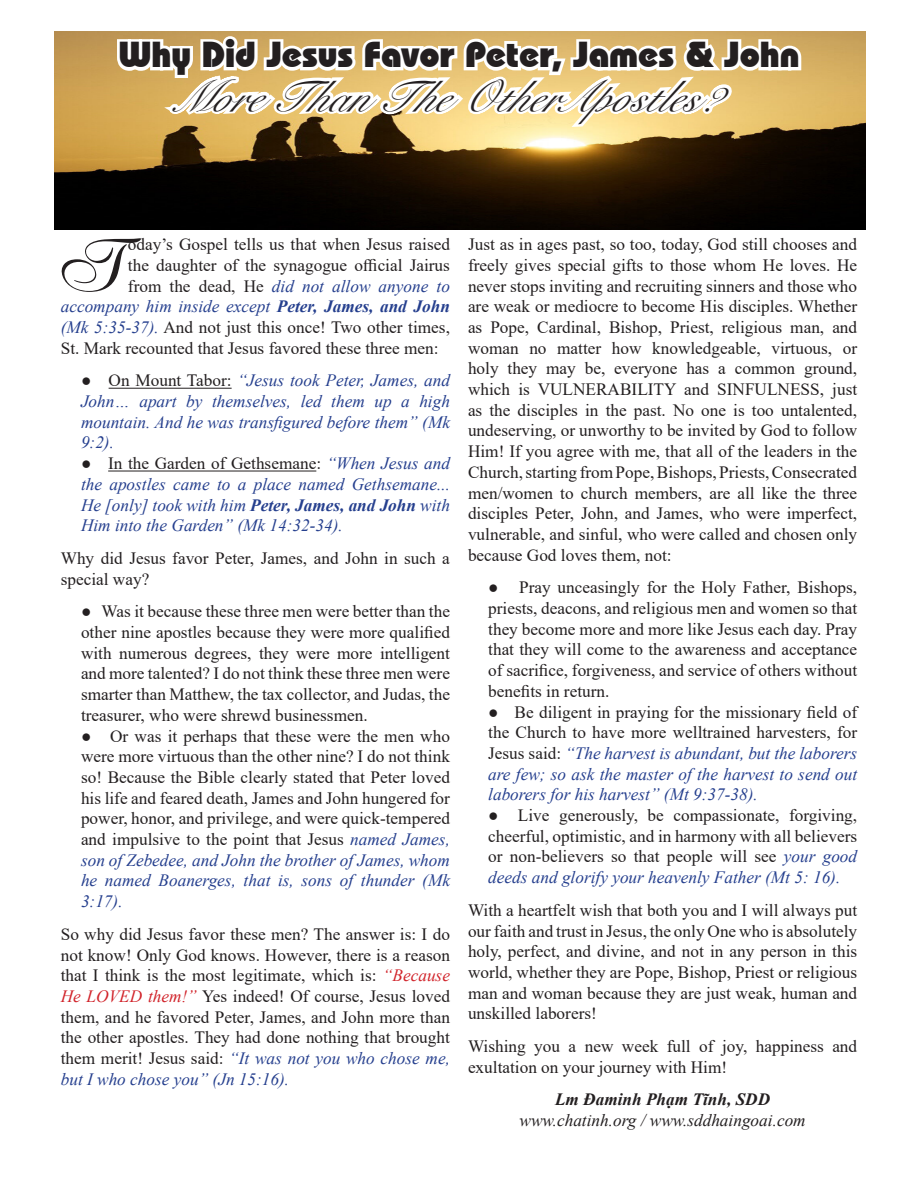
<style>
.page{position:relative;width:918px;height:1188px;background:#fff}
.page>*{position:absolute;margin:0;border:0;box-sizing:border-box;transform-origin:0 0}
.t1{font:italic 74.4px "UVN Ke Chuyen 3";color:#231f20}
.t2{font:italic 45px "UVN Sang Song";color:#231f20}
.t3{font:36px "UVN Bai Sau Nang";color:#231f20}
.t4{font:17.25px/20.7px "Times New Roman";color:#231f20;text-align:justify}
.t5{font:italic 17.25px/20.7px "Times New Roman";color:#253f8e;text-align:justify}
.t6{font:italic 17.25px "Times New Roman";color:#231f20}
.t7{font:italic 700 17.25px "Times New Roman";color:#231f20}
.s1{font-style:normal;color:#231f20}
.s2{font-weight:700}
.s3{font-style:italic;color:#253f8e}
.s4{font-style:italic;color:#d1232a}
</style>
<div class="page">
<hr style="left:109px;top:388px;width:123px;height:1px;background:#231f20">
<hr style="left:108px;top:471px;width:208px;height:1px;background:#231f20">
<img style="left:54px;top:31px;width:811px;height:198px">
<svg style="left:114px;top:31px;width:690px;height:100px"></svg>
<p class="t3" style="left:118px;top:27px;width:683px">Why Did Jesus Favor Peter, James &amp; John</p>
<p class="t2" style="left:187px;top:59px;width:553px">MoreThanTheOtherApostles?</p>
<p class="t4" style="left:128px;top:233px;width:324px">oday’s Gospel tells us that when Jesus raised</p>
<p class="t4" style="left:128px;top:254px;width:324px">the daughter of the synagogue official Jairus</p>
<p class="t5" style="left:128px;top:275px;width:324px"><span class="s1">from the dead, He</span> did not allow anyone to</p>
<p class="t5" style="left:61px;top:296px;width:391px">accompany him inside except <span class="s2">Peter, James, and John</span></p>
<p class="t4" style="left:61px;top:316px;width:391px"><span class="s3">(Mk 5:35-37).</span> And not just this once! Two other times,</p>
<p class="t4" style="left:61px;top:337px;width:379px">St. Mark recounted that Jesus favored these three men:</p>
<p class="t5" style="left:81px;top:370px;width:371px"><span class="s1">● On Mount Tabor:</span> “Jesus took Peter, James, and John… apart by themselves, led them up a high mountain. And he was transfigured before them” (Mk 9:2).</p>
<p class="t5" style="left:81px;top:453px;width:371px"><span class="s1">● In the Garden of Gethsemane:</span> “When Jesus and the apostles came to a place named Gethsemane...<br>He [only] took with him <span class="s2">Peter, James, and John</span> with Him into the Garden” (Mk 14:32-34).</p>
<p class="t4" style="left:61px;top:547px;width:391px">Why did Jesus favor Peter, James, and John in such a special way?</p>
<p class="t4" style="left:81px;top:601px;width:371px">● Was it because these three men were better than the other nine apostles because they were more qualified with numerous degrees, they were more intelligent and more talented? I do not think these three men were smarter than Matthew, the tax collector, and Judas, the treasurer, who were shrewd businessmen.</p>
<p class="t4" style="left:81px;top:725px;width:371px">● Or was it perhaps that these were the men who were more virtuous than the other nine? I do not think so! Because the Bible clearly stated that Peter loved his life and feared death, James and John hungered for power, honor, and privilege, and were quick-tempered and impulsive to the point that Jesus <span class="s3">named James, son of Zebedee, and John the brother of James, whom he named Boanerges, that is, sons of thunder (Mk 3:17).</span></p>
<p class="t4" style="left:61px;top:923px;width:391px">So why did Jesus favor these men? The answer is: I do not know! Only God knows. However, there is a reason that I think is the most legitimate, which is: <span class="s4">“Because He LOVED them!”</span> Yes indeed! Of course, Jesus loved them, and he favored Peter, James, and John more than the other apostles. They had done nothing that brought them merit! Jesus said: <span class="s3">“It was not you who chose me, but I who chose you” (Jn 15:16).</span></p>
<p class="t1" style="left:61px;top:210px;width:131px">T</p>
<p class="t4" style="left:468px;top:233px;width:391px">Just as in ages past, so too, today, God still chooses and freely gives special gifts to those whom He loves. He never stops inviting and recruiting sinners and those who are weak or mediocre to become His disciples. Whether as Pope, Cardinal, Bishop, Priest, religious man, and woman no matter how knowledgeable, virtuous, or holy they may be, everyone has a common ground, which is VULNERABILITY and SINFULNESS, just as the disciples in the past. No one is too untalented, undeserving, or unworthy to be invited by God to follow Him! If you agree with me, that all of the leaders in the Church, starting from Pope, Bishops, Priests, Consecrated men/women to church members, are all like the three disciples Peter, John, and James, who were imperfect, vulnerable, and sinful, who were called and chosen only because God loves them, not:</p>
<p class="t4" style="left:488px;top:577px;width:371px">● Pray unceasingly for the Holy Father, Bishops, priests, deacons, and religious men and women so that they become more and more like Jesus each day. Pray that they will come to the awareness and acceptance of sacrifice, forgiveness, and service of others without benefits in return.</p>
<p class="t5" style="left:488px;top:701px;width:371px"><span class="s1">● Be diligent in praying for the missionary field of the Church to have more welltrained harvesters, for Jesus said:</span> “The harvest is abundant, but the laborers are few; so ask the master of the harvest to send out laborers for his harvest” (Mt 9:37-38).</p>
<p class="t4" style="left:488px;top:804px;width:371px">● Live generously, be compassionate, forgiving, cheerful, optimistic, and in harmony with all believers or non-believers so that people will see <span class="s3">your good deeds and glorify your heavenly Father (Mt 5: 16).</span></p>
<p class="t4" style="left:468px;top:899px;width:391px">With a heartfelt wish that both you and I will always put our faith and trust in Jesus, the only One who is absolutely holy, perfect, and divine, and not in any person in this world, whether they are Pope, Bishop, Priest or religious man and woman because they are just weak, human and unskilled laborers!</p>
<p class="t4" style="left:468px;top:1035px;width:391px">Wishing you a new week full of joy, happiness and exultation on your journey with Him!</p>
<p class="t7" style="left:555px;top:1088px;width:217px">Lm Đaminh Phạm Tĩnh, SDD</p>
<p class="t6" style="left:520px;top:1108px;width:288px">www.chatinh.org / www.sddhaingoai.com</p>
</div>
